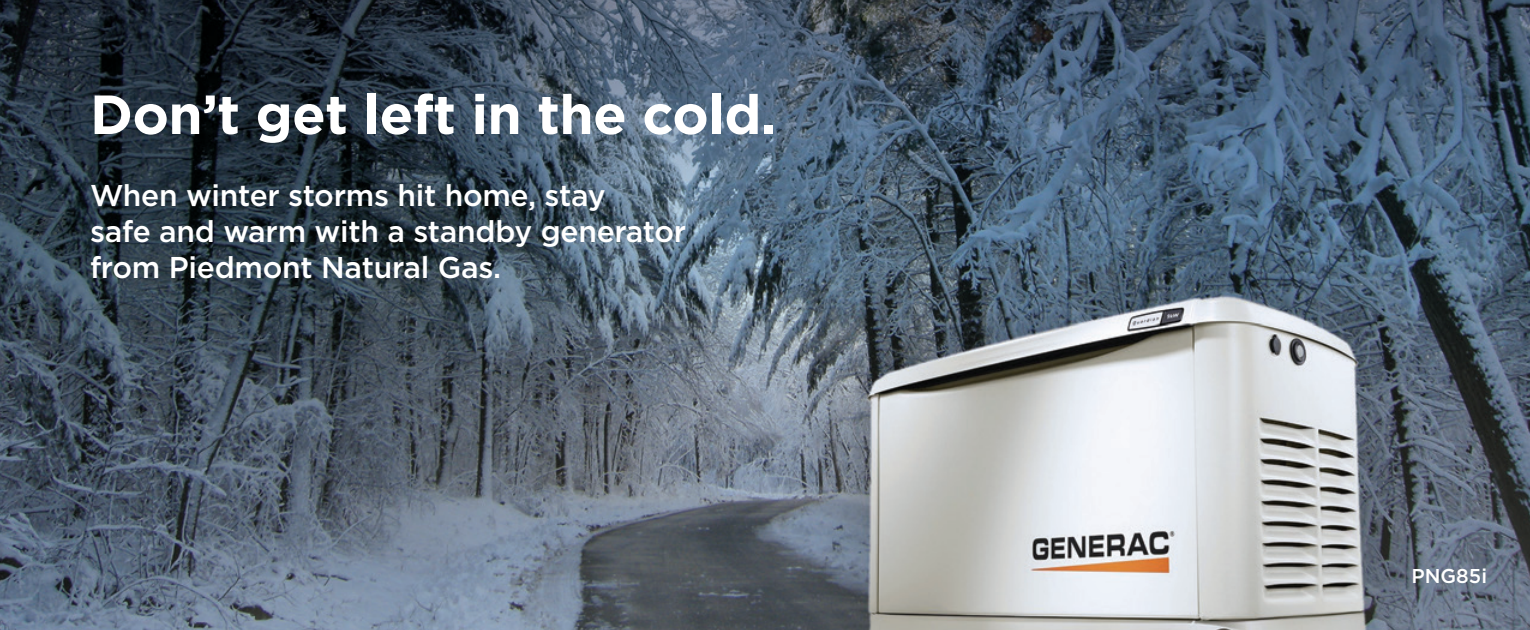
<style>
.page{position:relative;width:1530px;height:630px;background:#fff}
.page>*{position:absolute;margin:0;border:0;box-sizing:border-box;transform-origin:0 0}
.t1{font:700 55px "Gotham";letter-spacing:-.01em;color:#fff}
.t2{font:500 30px/36px "Gotham";letter-spacing:-.01em;color:#fff}
.t3{font:500 20px "Gotham";color:#fff}
</style>
<div class="page">
<img style="left:0;top:0;width:1530px;height:630px">
<p class="t1" style="left:90px;top:78px;width:688px">Don’t get left in the cold.</p>
<p class="t2" style="left:90px;top:177px;width:598px">When winter storms hit home, stay<br>safe and warm with a standby generator from Piedmont Natural Gas.</p>
<p class="t3" style="left:1411px;top:563px;width:77px">PNG85i</p>
</div>
